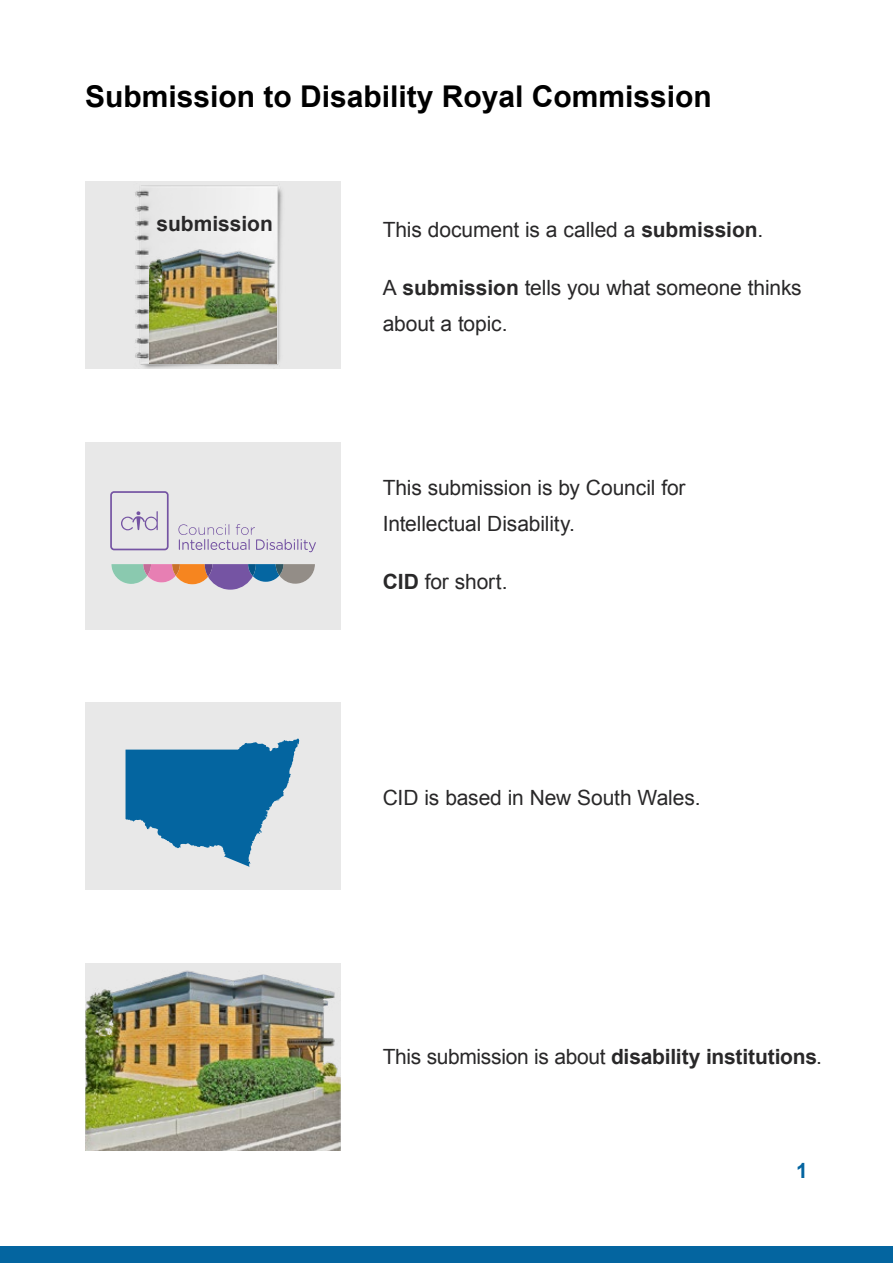
<style>
.page{position:relative;width:893px;height:1263px;background:#fff}
.page>*{position:absolute;margin:0;border:0;box-sizing:border-box;transform-origin:0 0}
.t1{font:700 30px "Arial";color:#000}
.Body_USE{font:21px/36px "Arial";letter-spacing:-.005em;color:#292829}
.Body_USE-2{font:700 21px "Arial";color:#292829}
.t2{font:700 21px "Arial";color:#0465a0}
.s1{font-weight:700}
</style>
<div class="page">
<div style="left:0;top:1246px;width:893px;height:17px;background:#0465a0"></div>
<div style="left:85px;top:182px;width:255px;height:187px;background:#e8e8e8"></div>
<img style="left:135px;top:185px;width:148px;height:184px">
<img style="left:85px;top:964px;width:255px;height:187px">
<div style="left:85px;top:442px;width:255px;height:187px;background:#e8e8e8"></div>
<svg style="left:178px;top:524px;width:138px;height:28px"></svg>
<svg style="left:110px;top:491px;width:59px;height:59px"></svg>
<svg style="left:111px;top:564px;width:204px;height:26px"></svg>
<div style="left:85px;top:702px;width:255px;height:187px;background:#e8e8e8"></div>
<svg style="left:126px;top:738px;width:174px;height:129px"></svg>
<img style="left:149px;top:231px;width:128px;height:133px">
<p class="t1" style="left:85px;top:77px;width:628px">Submission to Disability Royal Commission</p>
<p class="Body_USE-2" style="left:157px;top:210px;width:118px">submission</p>
<p class="Body_USE" style="left:383px;top:212px;width:382px">This document is a called a <span class="s1">submission</span>.</p>
<p class="Body_USE" style="left:383px;top:270px;width:420px">A <span class="s1">submission</span> tells you what someone thinks about a topic.</p>
<p class="Body_USE" style="left:383px;top:470px;width:304px">This submission is by Council for<br>Intellectual Disability.</p>
<p class="Body_USE" style="left:383px;top:564px;width:126px"><span class="s1">CID</span> for short.</p>
<p class="Body_USE" style="left:383px;top:780px;width:319px">CID is based in New South Wales.</p>
<p class="Body_USE" style="left:383px;top:1038px;width:441px">This submission is about <span class="s1">disability institutions</span>.</p>
<p class="t2" style="left:796px;top:1157px;width:13px">1</p>
</div>
